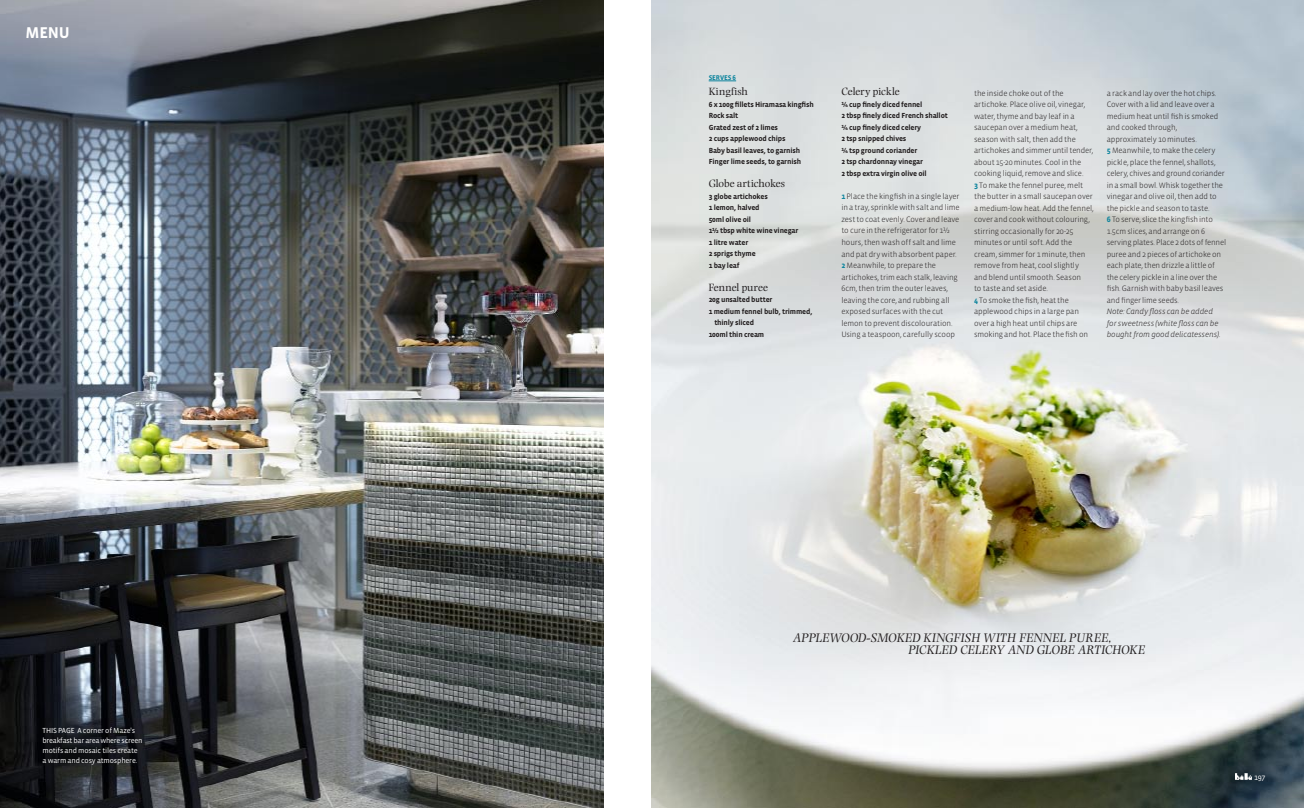
<style>
.page{position:relative;width:1304px;height:808px;background:#fff}
.page>*{position:absolute;margin:0;border:0;box-sizing:border-box;transform-origin:0 0}
.t1{font:700 16px "Vista Sans";color:#fff}
.t2{font:italic 13px/12px "Photina";letter-spacing:-.015em;color:#231f20}
.t3{font:11px "Photina";color:#231f20}
.t4{font:300 8px/11.5px "Vista Sans";letter-spacing:-.015em;color:#231f20}
.t5{font:8px/11.5px "Vista Sans Alt Light Ita";letter-spacing:-.015em;color:#231f20}
.t6{font:8px "Vista Sans";color:#fff}
.t7{font:700 7.5px/11.5px "Vista Sans";letter-spacing:-.02em;color:#231f20}
.t8{font:7.5px/10px "Vista Sans";letter-spacing:-.02em;color:#fff}
.t9{font:700 7px "Vista Sans";letter-spacing:-.02em;color:#0d849d}
.s1{font-weight:700;color:#0d849d}
</style>
<div class="page">
<img style="left:652px;top:0;width:652px;height:808px">
<img style="left:0;top:0;width:604px;height:808px">
<img style="left:1235px;top:773px;width:17px;height:7px">
<svg style="left:709px;top:81px;width:27px;height:1px"></svg>
<h1 class="t1" style="left:26px;top:25px;width:46px">menu</h1>
<p class="t8" style="left:43px;top:725px;width:101px;text-indent:35px">A corner of Maze's breakfast bar area where screen motifs and mosaic tiles create a warm and cosy atmosphere.</p>
<p class="t8" style="left:43px;top:725px;width:5px">THIS</p>
<p class="t8" style="left:58px;top:725px;width:9px">PAGE</p>
<p class="t9" style="left:709px;top:74px;width:29px">Serves 6</p>
<h3 class="t3" style="left:709px;top:86px;width:41px">Kingfish</h3>
<p class="t7" style="left:709px;top:99px;width:107px">6 x 100g fillets H iramasa kingfish<br>Rock salt<br>Grated zest of 2 limes<br>2 cups applewood chips<br>Baby basil leaves, to garnish<br>Finger lime seeds, to garnish</p>
<h3 class="t3" style="left:709px;top:178px;width:78px">Globe artichokes</h3>
<p class="t7" style="left:709px;top:191px;width:91px">3 globe artichokes<br>1 lemon, halved<br>50ml olive oil<br>1½ tbsp white wine vinegar<br>1 litre water<br>2 sprigs thyme<br>1 bay leaf</p>
<h3 class="t3" style="left:709px;top:281px;width:61px">Fennel puree</h3>
<p class="t7" style="left:709px;top:294px;width:65px">20g unsalted butter</p>
<p class="t7" style="left:709px;top:306px;width:105px">1 medium fennel bulb, trimmed,</p>
<p class="t7" style="left:714px;top:317px;width:41px">thinly sliced</p>
<p class="t7" style="left:709px;top:329px;width:57px">100ml thin cream</p>
<h3 class="t3" style="left:841px;top:86px;width:60px">Celery pickle</h3>
<p class="t7" style="left:841px;top:99px;width:108px">¼ cup finely diced fennel<br>2 tbsp finely diced French shallot ¼ cup finely diced celery<br>2 tsp snipped chives<br>¼ tsp ground coriander<br>2 tsp chardonnay vinegar<br>2 tbsp extra virgin olive oil</p>
<p class="t4" style="left:841px;top:191px;width:120px"><span class="s1">1</span> Place the kingfish in a single layer in a tray, sprinkle with salt and lime zest to coat evenly. Cover and leave to cure in the refrigerator for 1½ hours, then wash off salt and lime and pat dry with absorbent paper.<br><span class="s1">2</span> Meanwhile, to prepare the artichokes, trim each stalk, leaving 6cm, then trim the outer leaves, leaving the core, and rubbing all exposed surfaces with the cut lemon to prevent discolouration.<br>Using a teaspoon, carefully scoop</p>
<p class="t4" style="left:974px;top:87px;width:121px">the inside choke out of the artichoke. Place olive oil, vinegar, water, thyme and bay leaf in a saucepan over a medium heat, season with salt, then add the artichokes and simmer until tender, about 15-20 minutes. Cool in the cooking liquid, remove and slice.<br><span class="s1">3</span> To make the fennel puree, melt the butter in a small saucepan over a medium-low heat. Add the fennel, cover and cook without colouring, stirring occasionally for 20-25 minutes or until soft. Add the cream, simmer for 1 minute, then remove from heat, cool slightly and blend until smooth. Season<br>to taste and set aside.<br><span class="s1">4</span> To smoke the fish, heat the applewood chips in a large pan over a high heat until chips are smoking and hot. Place the fish on</p>
<p class="t4" style="left:1107px;top:87px;width:121px">a rack and lay over the hot chips.<br>Cover with a lid and leave over a medium heat until fish is smoked and cooked through, approximately 10 minutes.<br><span class="s1">5</span> Meanwhile, to make the celery pickle, place the fennel, shallots, celery, chives and ground coriander in a small bowl. Whisk together the vinegar and olive oil, then add to the pickle and season to taste.<br><span class="s1">6</span> To serve, slice the kingfish into<br>1.5cm slices, and arrange on 6 serving plates. Place 2 dots of fennel puree and 2 pieces of artichoke on each plate, then drizzle a little of the celery pickle in a line over the fish. Garnish with baby basil leaves and finger lime seeds.</p>
<p class="t5" style="left:1107px;top:306px;width:115px">Note: Candy floss can be added for sweetness (white floss can be bought from good delicatessens).</p>
<h2 class="t2" style="left:908px;top:632px;width:239px;text-indent:-115px">APPLEWOOD-SMOKED KINGFISH WITH FENNEL PUREE,<br>PICKLED CELERY AND GLOBE ARTICHOKE</h2>
<p class="t6" style="left:1254px;top:773px;width:13px">197</p>
</div>
